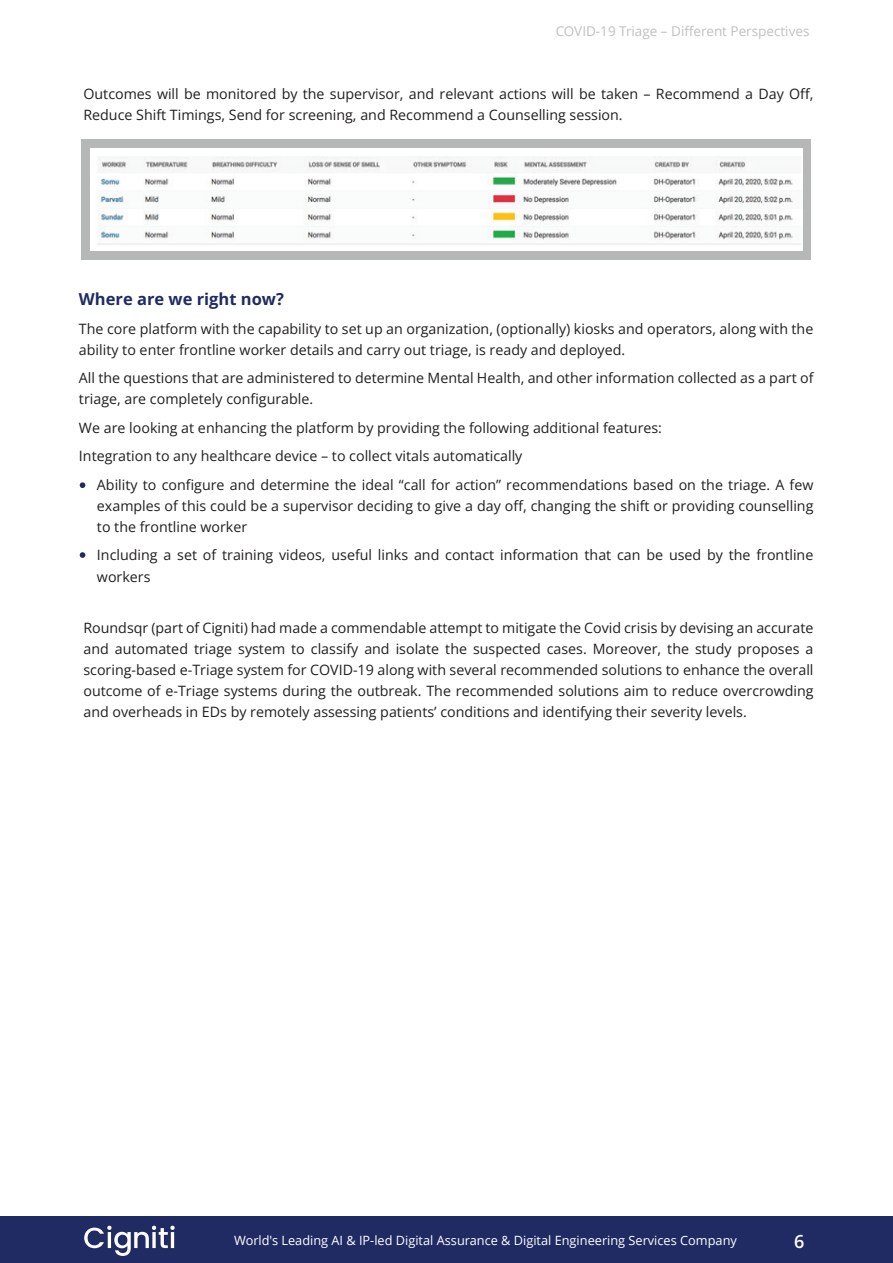
<style>
.page{position:relative;width:893px;height:1263px;background:#fff}
.page>*{position:absolute;margin:0;border:0;box-sizing:border-box;transform-origin:0 0}
.t1{font:600 18px "Open Sans";color:#fff}
.t2{font:700 16.5px "Open Sans";color:#202b63}
.t3{font:14.25px/21px "Open Sans";color:#211e1e}
.t4{font:13.5px "Open Sans";color:#c1c0c0}
.t5{font:12.75px "Open Sans";color:#fff}
</style>
<div class="page">
<div style="left:0;top:1216px;width:893px;height:47px;background:#202b63"></div>
<svg style="left:84px;top:1226px;width:91px;height:30px"></svg>
<div style="left:82px;top:139px;width:729px;height:121px;background:#b6b7b7"></div>
<img style="left:91px;top:149px;width:711px;height:101px">
<svg style="left:80px;top:482px;width:5px;height:6px"></svg>
<svg style="left:80px;top:552px;width:5px;height:6px"></svg>
<p class="t4" style="left:556px;top:22px;width:255px">COVID-19 Triage – Different Perspectives</p>
<p class="t3" style="left:83px;top:83px;width:732px">Outcomes will be monitored by the supervisor, and relevant actions will be taken – Recommend a Day Off,<br>Reduce Shift Timings, Send for screening, and Recommend a Counselling session.</p>
<p class="t2" style="left:79px;top:293px;width:206px">Where are we right now?</p>
<p class="t3" style="left:79px;top:320px;width:736px">The core platform with the capability to set up an organization, (optionally) kiosks and operators, along with the ability to enter frontline worker details and carry out triage, is ready and deployed.</p>
<p class="t3" style="left:79px;top:369px;width:736px">All the questions that are administered to determine Mental Health, and other information collected as a part of triage, are completely configurable.</p>
<p class="t3" style="left:79px;top:415px;width:585px;line-height:28.5px">We are looking at enhancing the platform by providing the following additional features:<br>Integration to any healthcare device – to collect vitals automatically</p>
<p class="t3" style="left:97px;top:474px;width:718px;text-align:justify">Ability to configure and determine the ideal “call for action” recommendations based on the triage. A few examples of this could be a supervisor deciding to give a day off, changing the shift or providing counselling to the frontline worker</p>
<p class="t3" style="left:97px;top:546px;width:718px">Including a set of training videos, useful links and contact information that can be used by the frontline workers</p>
<p class="t3" style="left:83px;top:619px;width:732px;text-align:justify">Roundsqr (part of Cigniti) had made a commendable attempt to mitigate the Covid crisis by devising an accurate and automated triage system to classify and isolate the suspected cases. Moreover, the study proposes a scoring-based e-Triage system for COVID-19 along with several recommended solutions to enhance the overall outcome of e-Triage systems during the outbreak. The recommended solutions aim to reduce overcrowding and overheads in EDs by remotely assessing patients’ conditions and identifying their severity levels.</p>
<p class="t5" style="left:234px;top:1235px;width:504px">World's Leading AI &amp; IP-led Digital Assurance &amp; Digital Engineering Services Company</p>
<p class="t1" style="left:794px;top:1231px;width:12px">6</p>
</div>
